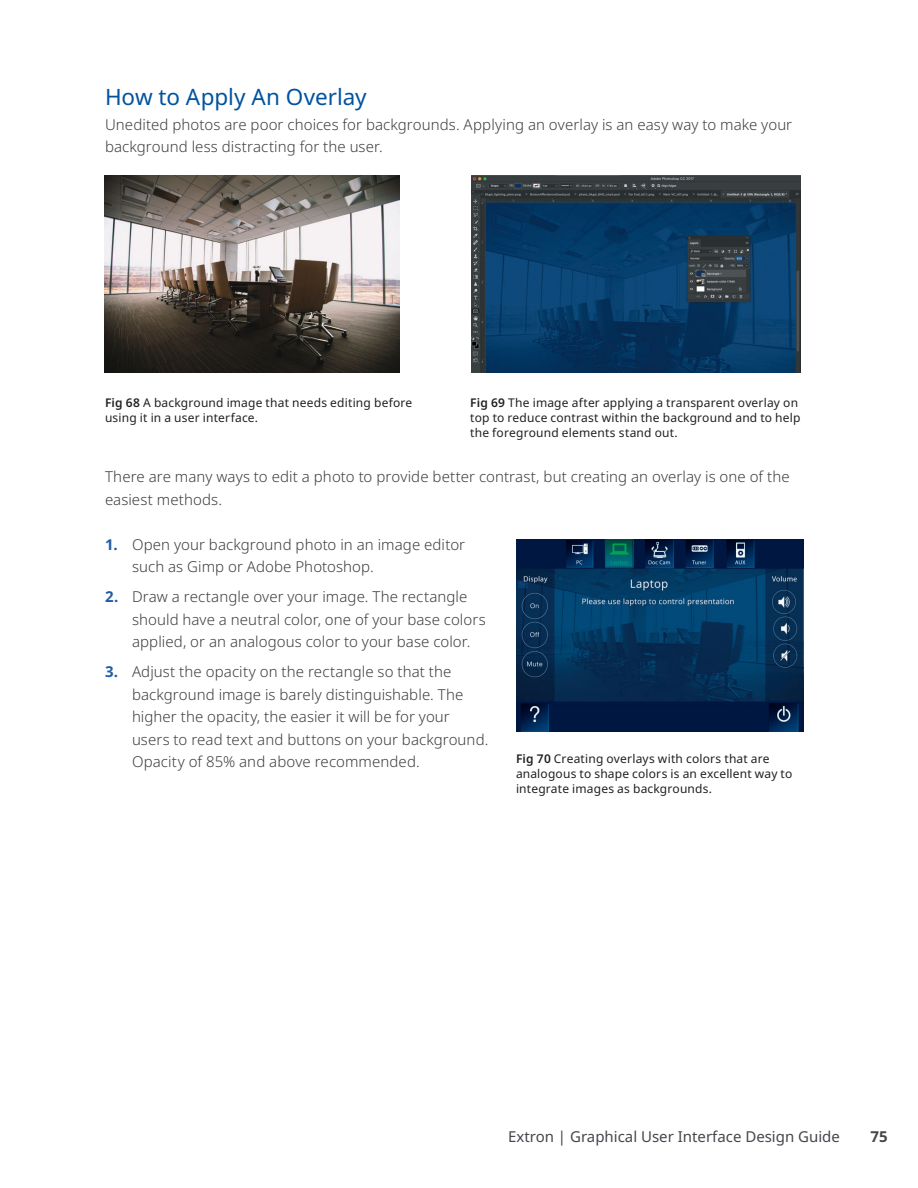
<style>
.page{position:relative;width:918px;height:1188px;background:#fff}
.page>*{position:absolute;margin:0;border:0;box-sizing:border-box;transform-origin:0 0}
.Heading_2{font:22.5px "Noto Sans";letter-spacing:-.005em;color:#0153a0}
.Main_Paragraph{font:300 15px/22.5px "Noto Sans";letter-spacing:.005em;color:#3e3e3f}
.t1{font:15px "Noto Sans";color:#44474c}
.t2{font:700 15px "Noto Sans";color:#44474c}
.Main_Paragraph-2{font:12px/15px "Noto Sans";letter-spacing:.015em;color:#231f20}
.Image_Caption{font:12px/15px "Noto Sans";letter-spacing:.015em;color:#231f20}
.s1{font-weight:600}
.s2{font-weight:700;color:#215da7}
</style>
<div class="page">
<img style="left:105px;top:176px;width:295px;height:196px">
<img style="left:471px;top:176px;width:330px;height:196px">
<img style="left:516px;top:539px;width:288px;height:192px">
<p class="Heading_2" style="left:105px;top:81px;width:263px">How to Apply An Overlay</p>
<p class="Main_Paragraph" style="left:105px;top:114px;width:689px">Unedited photos are poor choices for backgrounds. Applying an overlay is an easy way to make your background less distracting for the user.</p>
<p class="Main_Paragraph-2" style="left:105px;top:396px;width:309px"><span class="s1">Fig 68</span> A background image that needs editing before using it in a user interface.</p>
<p class="Main_Paragraph-2" style="left:470px;top:396px;width:332px"><span class="s1">Fig 69</span> The image after applying a transparent overlay on top to reduce contrast within the background and to help the foreground elements stand out.</p>
<p class="Main_Paragraph" style="left:105px;top:466px;width:686px">There are many ways to edit a photo to provide better contrast, but creating an overlay is one of the easiest methods.</p>
<p class="Main_Paragraph" style="left:132px;top:534px;width:335px;text-indent:-27px"><span class="s2">1.</span> Open your background photo in an image editor such as Gimp or Adobe Photoshop.</p>
<p class="Main_Paragraph" style="left:132px;top:586px;width:355px;text-indent:-27px"><span class="s2">2.</span> Draw a rectangle over your image. The rectangle should have a neutral color, one of your base colors applied, or an analogous color to your base color.</p>
<p class="Main_Paragraph" style="left:132px;top:661px;width:358px;text-indent:-27px"><span class="s2">3.</span> Adjust the opacity on the rectangle so that the background image is barely distinguishable. The higher the opacity, the easier it will be for your users to read text and buttons on your background.<br>Opacity of 85% and above recommended.</p>
<p class="Image_Caption" style="left:516px;top:751px;width:278px"><span class="s1">Fig 70</span> Creating overlays with colors that are analogous to shape colors is an excellent way to integrate images as backgrounds.</p>
<p class="t1" style="left:508px;top:1126px;width:333px">Extron | Graphical User Interface Design Guide</p>
<p class="t2" style="left:870px;top:1126px;width:19px">75</p>
</div>
